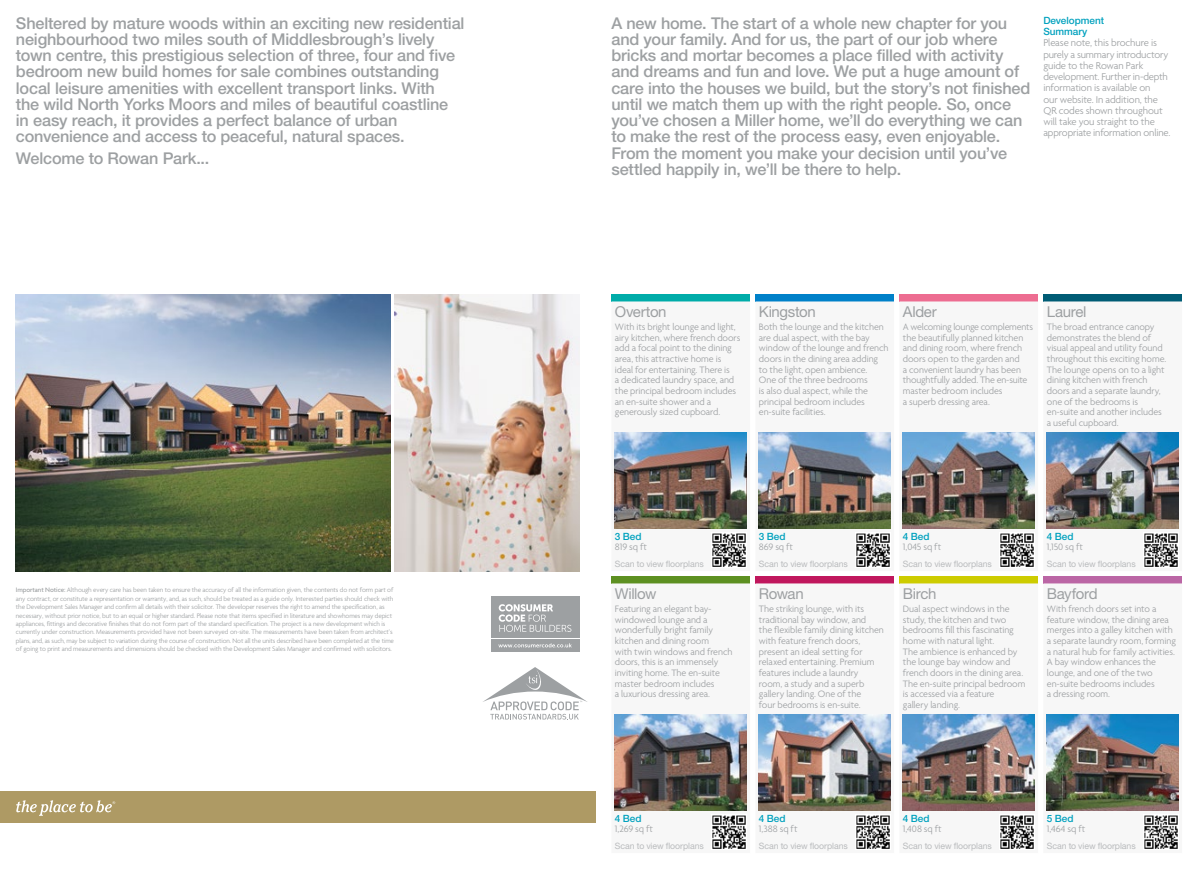
<style>
.page{position:relative;width:1198px;height:869px;background:#fff}
.page>*{position:absolute;margin:0;border:0;box-sizing:border-box;transform-origin:0 0}
.t1{font:500 16.25px/16.2px "Helvetica Neue";letter-spacing:-.01em;color:#9da0a2}
.t2{font:15px "Helvetica Neue";letter-spacing:-.025em;color:#9da0a2}
.t3{font:300 10.62px/11.2px "Agenda";letter-spacing:-.015em;color:#9da0a2}
.t4{font:300 10px/10.6px "Agenda";letter-spacing:-.005em;color:#9da0a2}
.t5{font:500 10px/11.2px "Helvetica Neue";color:#00a1be}
.t6{font:8.75px "Helvetica Neue";letter-spacing:-.005em;color:#b9bbbd}
.t7{font:300 7px/8.4px "Agenda";letter-spacing:-.015em;color:#9da0a2}
.s1{font-weight:500}
</style>
<div class="page">
<img style="left:394px;top:294px;width:185px;height:276px">
<img style="left:16px;top:294px;width:374px;height:276px">
<div style="left:491px;top:639px;width:88px;height:12px;background:#9da0a2"></div>
<svg style="left:498px;top:643px;width:74px;height:4px"></svg>
<div style="left:491px;top:596px;width:88px;height:41px;background:#9da0a2"></div>
<svg style="left:499px;top:604px;width:72px;height:27px"></svg>
<svg style="left:483px;top:667px;width:104px;height:52px"></svg>
<div style="left:0;top:790px;width:595px;height:32px;background:#ae9a64"></div>
<svg style="left:16px;top:800px;width:99px;height:15px"></svg>
<div style="left:611px;top:294px;width:139px;height:7px;background:#00aca9"></div>
<div style="left:611px;top:576px;width:139px;height:7px;background:#5d9021"></div>
<div style="left:899px;top:294px;width:139px;height:7px;background:#ed6d91"></div>
<div style="left:899px;top:576px;width:139px;height:7px;background:#cdcc00"></div>
<div style="left:755px;top:294px;width:139px;height:7px;background:#0081c9"></div>
<div style="left:755px;top:576px;width:139px;height:7px;background:#c0175d"></div>
<div style="left:1043px;top:294px;width:139px;height:7px;background:#005c75"></div>
<img style="left:611px;top:301px;width:571px;height:266px">
<img style="left:1047px;top:432px;width:131px;height:96px">
<div style="left:1143px;top:531px;width:35px;height:36px;background:#fff"></div>
<img style="left:1144px;top:533px;width:33px;height:33px">
<div style="left:1043px;top:576px;width:139px;height:7px;background:#bb66a5"></div>
<img style="left:611px;top:583px;width:571px;height:266px">
<img style="left:1047px;top:714px;width:131px;height:96px">
<svg style="left:1143px;top:813px;width:35px;height:36px"></svg>
<img style="left:1144px;top:815px;width:33px;height:32px">
<p class="t1" style="left:16px;top:15px;width:450px">Sheltered by mature woods within an exciting new residential neighbourhood two miles south of Middlesbrough’s lively town centre, this prestigious selection of three, four and five bedroom new build homes for sale combines outstanding local leisure amenities with excellent transport links. With<br>the wild North Yorks Moors and miles of beautiful coastline in easy reach, it provides a perfect balance of urban convenience and access to peaceful, natural spaces.</p>
<h1 class="t1" style="left:16px;top:150px;width:195px">Welcome to Rowan Park...</h1>
<p class="t7" style="left:16px;top:585px;width:379px"><span class="s1">Important Notice:</span> Although every care has been taken to ensure the accuracy of all the information given, the contents do not form part of any contract, or constitute a representation or warranty, and, as such, should be treated as a guide only. Interested parties should check with the Development Sales Manager and confirm all details with their solicitor. The developer reserves the right to amend the specification, as necessary, without prior notice, but to an equal or higher standard. Please note that items specified in literature and showhomes may depict appliances, fittings and decorative finishes that do not form part of the standard specification. The project is a new development which is currently under construction. Measurements provided have not been surveyed on-site. The measurements have been taken from architect’s plans, and, as such, may be subject to variation during the course of construction. Not all the units described have been completed at the time of going to print and measurements and dimensions should be checked with the Development Sales Manager and confirmed with solicitors.</p>
<p class="t1" style="left:611px;top:15px;width:420px">A new home. The start of a whole new chapter for you and your family. And for us, the part of our job where bricks and mortar becomes a place filled with activity and dreams and fun and love. We put a huge amount of care into the houses we build, but the story’s not finished until we match them up with the right people. So, once you’ve chosen a Miller home, we’ll do everything we can to make the rest of the process easy, even enjoyable.<br>From the moment you make your decision until you’ve settled happily in, we’ll be there to help.</p>
<p class="t5" style="left:1043px;top:14px;width:62px">Development<br>Summary</p>
<p class="t3" style="left:1043px;top:37px;width:129px">Please note, this brochure is purely a summary introductory guide to the Rowan Park development. Further in-depth information is available on<br>our website. In addition, the<br>QR codes shown throughout will take you straight to the appropriate information online.</p>
<h2 class="t2" style="left:615px;top:302px;width:53px">Overton</h2>
<p class="t4" style="left:615px;top:321px;width:127px">With its bright lounge and light, airy kitchen, where french doors add a focal point to the dining area, this attractive home is ideal for entertaining. There is<br>a dedicated laundry space, and the principal bedroom includes an en-suite shower and a generously sized cupboard.</p>
<h2 class="t2" style="left:759px;top:302px;width:58px">Kingston</h2>
<p class="t4" style="left:759px;top:321px;width:131px">Both the lounge and the kitchen are dual aspect, with the bay window of the lounge and french doors in the dining area adding to the light, open ambience.<br>One of the three bedrooms<br>is also dual aspect, while the principal bedroom includes en-suite facilities.</p>
<h2 class="t2" style="left:903px;top:302px;width:35px">Alder</h2>
<p class="t4" style="left:903px;top:321px;width:132px">A welcoming lounge complements the beautifully planned kitchen and dining room, where french doors open to the garden and<br>a convenient laundry has been thoughtfully added. The en-suite master bedroom includes<br>a superb dressing area.</p>
<h2 class="t2" style="left:1047px;top:302px;width:41px">Laurel</h2>
<p class="t4" style="left:1047px;top:321px;width:121px">The broad entrance canopy demonstrates the blend of visual appeal and utility found throughout this exciting home.<br>The lounge opens on to a light dining kitchen with french doors and a separate laundry, one of the bedrooms is en-suite and another includes a useful cupboard.</p>
<p class="t5" style="left:615px;top:530px;width:28px">3 Bed</p>
<p class="t4" style="left:615px;top:541px;width:34px">819 sq ft</p>
<p class="t6" style="left:615px;top:558px;width:90px">Scan to view floorplans</p>
<h2 class="t2" style="left:615px;top:584px;width:43px">Willow</h2>
<p class="t4" style="left:615px;top:603px;width:119px">Featuring an elegant bay&shy;windowed lounge and a wonderfully bright family kitchen and dining room<br>with twin windows and french doors, this is an immensely inviting home. The en-suite master bedroom includes<br>a luxurious dressing area.</p>
<p class="t5" style="left:759px;top:530px;width:28px">3 Bed</p>
<p class="t4" style="left:759px;top:541px;width:36px">869 sq ft</p>
<p class="t6" style="left:759px;top:558px;width:90px">Scan to view floorplans</p>
<h2 class="t2" style="left:759px;top:584px;width:46px">Rowan</h2>
<p class="t4" style="left:759px;top:603px;width:126px">The striking lounge, with its traditional bay window, and<br>the flexible family dining kitchen with feature french doors, present an ideal setting for relaxed entertaining. Premium features include a laundry room, a study and a superb gallery landing. One of the<br>four bedrooms is en-suite.</p>
<p class="t5" style="left:903px;top:530px;width:28px">4 Bed</p>
<p class="t4" style="left:903px;top:541px;width:40px">1,045 sq ft</p>
<p class="t6" style="left:903px;top:558px;width:90px">Scan to view floorplans</p>
<h2 class="t2" style="left:903px;top:584px;width:35px">Birch</h2>
<p class="t4" style="left:903px;top:603px;width:124px">Dual aspect windows in the study, the kitchen and two bedrooms fill this fascinating home with natural light.<br>The ambience is enhanced by the lounge bay window and french doors in the dining area.<br>The en-suite principal bedroom is accessed via a feature<br>gallery landing.</p>
<p class="t5" style="left:1047px;top:530px;width:28px">4 Bed</p>
<p class="t4" style="left:1047px;top:541px;width:38px">1,150 sq ft</p>
<p class="t6" style="left:1047px;top:558px;width:90px">Scan to view floorplans</p>
<h2 class="t2" style="left:1047px;top:584px;width:52px">Bayford</h2>
<p class="t4" style="left:1047px;top:603px;width:131px">With french doors set into a feature window, the dining area merges into a galley kitchen with a separate laundry room, forming a natural hub for family activities.<br>A bay window enhances the lounge, and one of the two en-suite bedrooms includes<br>a dressing room.</p>
<p class="t5" style="left:615px;top:812px;width:28px">4 Bed</p>
<p class="t4" style="left:615px;top:823px;width:40px">1,269 sq ft</p>
<p class="t6" style="left:615px;top:840px;width:90px">Scan to view floorplans</p>
<p class="t5" style="left:759px;top:812px;width:28px">4 Bed</p>
<p class="t4" style="left:759px;top:823px;width:40px">1,388 sq ft</p>
<p class="t6" style="left:759px;top:840px;width:90px">Scan to view floorplans</p>
<p class="t5" style="left:903px;top:812px;width:28px">4 Bed</p>
<p class="t4" style="left:903px;top:823px;width:40px">1,408 sq ft</p>
<p class="t6" style="left:903px;top:840px;width:90px">Scan to view floorplans</p>
<p class="t5" style="left:1047px;top:812px;width:28px">5 Bed</p>
<p class="t4" style="left:1047px;top:823px;width:40px">1,464 sq ft</p>
<p class="t6" style="left:1047px;top:840px;width:90px">Scan to view floorplans</p>
</div>
